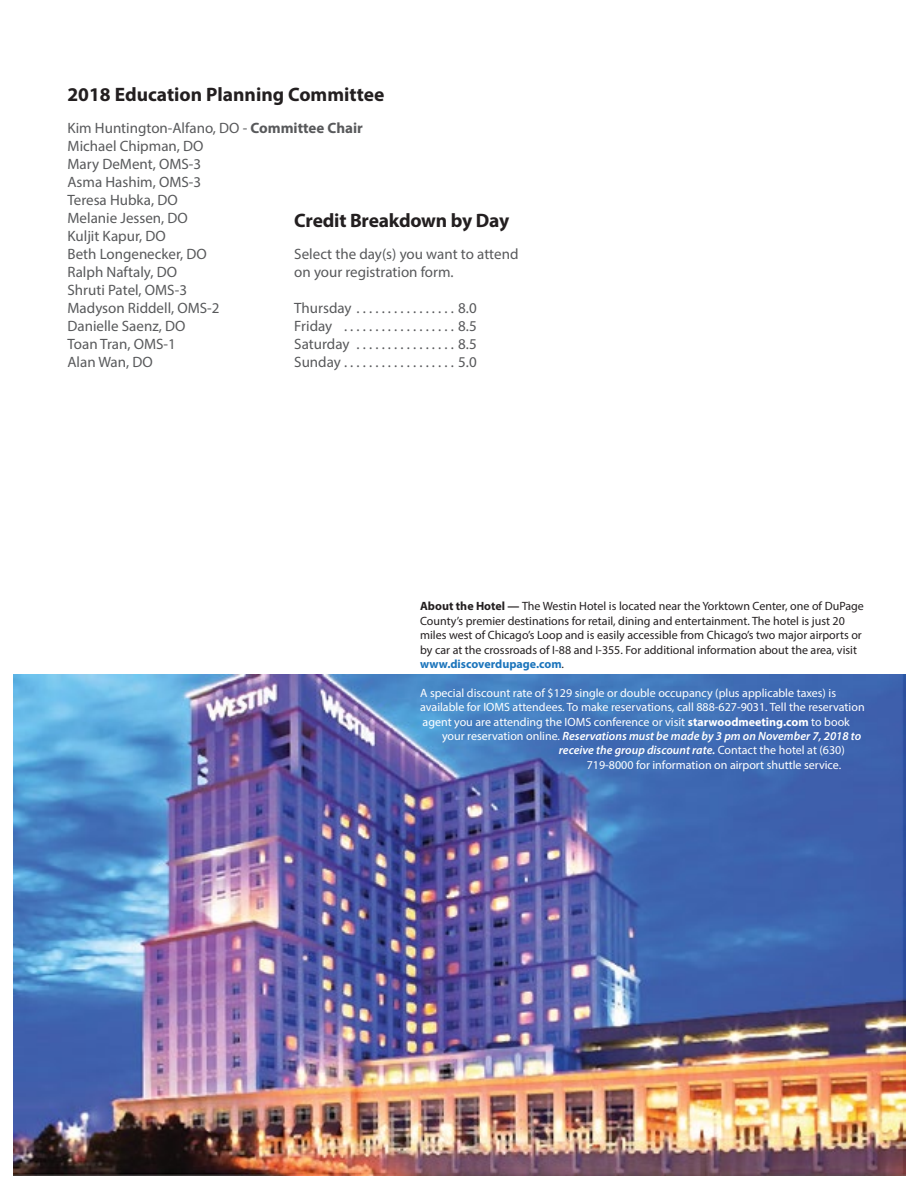
<style>
.page{position:relative;width:918px;height:1188px;background:#fff}
.page>*{position:absolute;margin:0;border:0;box-sizing:border-box;transform-origin:0 0}
.t1{font:700 19.5px "Myriad Pro";color:#231f20}
.t2{font:15px/18px "Myriad Pro";color:#58595b}
.t3{font:12px/14.4px "Myriad Pro";color:#231f20}
.t4{font:12px/14.4px "Myriad Pro";color:#fff}
.t5{font:italic 600 12px "Myriad Pro";color:#fff}
.s1{font-weight:700}
.s2{font-weight:700;color:#1c75bc}
.s3{font-weight:400;font-style:normal}
</style>
<div class="page">
<img style="left:13px;top:674px;width:892px;height:502px">
<h1 class="t1" style="left:68px;top:81px;width:318px">2018 Education Planning Committee</h1>
<p class="t2" style="left:68px;top:119px;width:297px">Kim Huntington-Alfano, DO - <span class="s1">Committee Chair<br></span>Michael Chipman, DO<br>Mary DeMent, OMS-3<br>Asma Hashim, OMS-3<br>Teresa Hubka, DO<br>Melanie Jessen, DO<br>Kuljit Kapur, DO<br>Beth Longenecker, DO<br>Ralph Naftaly, DO<br>Shruti Patel, OMS-3<br>Madyson Riddell, OMS-2<br>Danielle Saenz, DO<br>Toan Tran, OMS-1<br>Alan Wan, DO</p>
<h1 class="t1" style="left:294px;top:207px;width:217px">Credit Breakdown by Day</h1>
<p class="t2" style="left:294px;top:245px;width:226px">Select the day(s) you want to attend on your registration form.</p>
<p class="t2" style="left:294px;top:299px;width:184px;text-align:justify">Thursday . . . . . . . . . . . . . . . . 8.0<br>Friday . . . . . . . . . . . . . . . . . . 8.5<br>Saturday . . . . . . . . . . . . . . . . 8.5<br>Sunday . . . . . . . . . . . . . . . . . . 5.0</p>
<p class="t3" style="left:420px;top:599px;width:445px"><span class="s1">About the Hotel —</span> The Westin Hotel is located near the Yorktown Center, one of DuPage County’s premier destinations for retail, dining and entertainment. The hotel is just 20 miles west of Chicago’s Loop and is easily accessible from Chicago’s two major airports or by car at the crossroads of I-88 and I-355. For additional information about the area, visit <span class="s2">www.discoverdupage.com</span>.</p>
<p class="t4" style="left:420px;top:685px;width:446px">A special discount rate of $129 single or double occupancy (plus applicable taxes) is available for IOMS attendees. To make reservations, call 888-627-9031. Tell the reservation agent you are attending the IOMS conference or visit <span class="s1">starwoodmeeting.com</span> to book</p>
<p class="t5" style="left:442px;top:728px;width:421px"><span class="s3">your reservation online.</span> Reservations must be made by 3 pm on November 7, 2018 to</p>
<p class="t5" style="left:559px;top:743px;width:288px">receive the group discount rate. <span class="s3">Contact the hotel at (630)</span></p>
<p class="t4" style="left:587px;top:757px;width:256px">719-8000 for information on airport shuttle service.</p>
</div>
